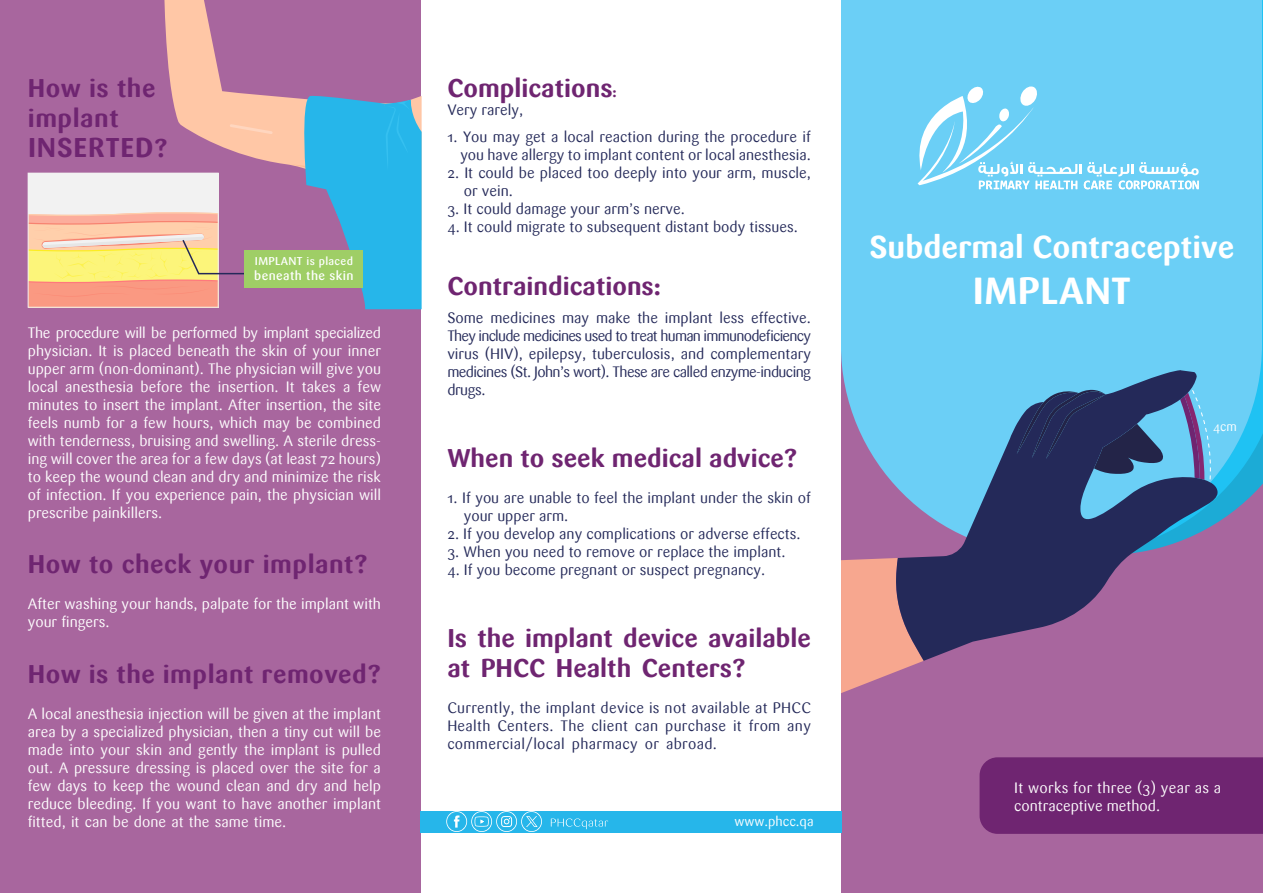
<style>
.page{position:relative;width:1263px;height:893px;background:#fff}
.page>*{position:absolute;margin:0;border:0;box-sizing:border-box;transform-origin:0 0}
.t1{font:700 37.5px "Sari";letter-spacing:.015em;color:#fff}
.t2{font:700 31.5px "Sari";color:#fff}
.t3{font:700 27px "Sari";letter-spacing:.035em;color:#6f2571}
.t4{font:700 25.5px/30px "Sari";color:#6f2571}
.t5{font:700 25.5px "Sari";letter-spacing:.02em;color:#6f2571}
.t6{font:15px/18px "Sari";color:#fff;text-align:justify}
.t7{font:15px/18px "Sari";color:#242959}
.t8{font:13.5px "Sari";color:#fff}
.t9{font:12.9px "Sari";color:#fff}
.t10{font:500 12.75px "Sari";letter-spacing:.03em;color:#fff}
.t11{font:500 11.25px "Sari";letter-spacing:.03em;color:#fff}
.s1{font-size:25.5px}
.s2{font-size:15px}
</style>
<div class="page">
<div style="left:0;top:0;width:421px;height:893px;background:#a8669e"></div>
<div style="left:842px;top:0;width:421px;height:893px;background:#a8669e"></div>
<svg style="left:841px;top:0;width:421px;height:555px;fill:#6bcff6"></svg>
<div style="left:421px;top:811px;width:421px;height:22px;background:#26b6ea"></div>
<svg style="left:841px;top:558px;width:82px;height:135px"></svg>
<svg style="left:896px;top:370px;width:321px;height:291px"></svg>
<svg style="left:1017px;top:390px;width:157px;height:86px"></svg>
<svg style="left:1180px;top:389px;width:33px;height:91px"></svg>
<svg style="left:910px;top:85px;width:289px;height:104px"></svg>
<div style="left:979px;top:757px;width:284px;height:77px;background:#6f2571"></div>
<svg style="left:164px;top:0;width:126px;height:173px"></svg>
<svg style="left:230px;top:124px;width:43px;height:10px"></svg>
<svg style="left:290px;top:95px;width:132px;height:214px"></svg>
<svg style="left:28px;top:173px;width:216px;height:135px"></svg>
<div style="left:244px;top:250px;width:119px;height:38px;background:#9fce66"></div>
<svg style="left:446px;top:811px;width:96px;height:21px"></svg>
<svg style="left:551px;top:818px;width:57px;height:11px"></svg>
<p class="t4" style="left:28px;top:74px;width:129px">How is the</p>
<p class="t5" style="left:28px;top:103px;width:92px">implant</p>
<p class="t3" style="left:28px;top:132px;width:141px">INSERTED<span class="s1">?</span></p>
<p class="t11" style="left:255px;top:255px;width:100px">IMPLANT is placed</p>
<p class="t10" style="left:254px;top:268px;width:101px">beneath the skin</p>
<p class="t6" style="left:28px;top:323px;width:355px">The procedure will be performed by implant specialized physician. It is placed beneath the skin of your inner upper arm (non-dominant). The physician will give you local anesthesia before the insertion. It takes a few minutes to insert the implant. After insertion, the site feels numb for a few hours, which may be combined with tenderness, bruising and swelling. A sterile dress&shy;ing will cover the area for a few days (at least 72 hours) to keep the wound clean and dry and minimize the risk of infection. If you experience pain, the physician will prescribe painkillers.</p>
<p class="t5" style="left:28px;top:549px;width:341px">How to check your implant?</p>
<p class="t6" style="left:28px;top:595px;width:355px">After washing your hands, palpate for the implant with your fingers.</p>
<p class="t5" style="left:28px;top:658px;width:355px">How is the implant removed?</p>
<p class="t6" style="left:28px;top:704px;width:355px">A local anesthesia injection will be given at the implant area by a specialized physician, then a tiny cut will be made into your skin and gently the implant is pulled out. A pressure dressing is placed over the site for a few days to keep the wound clean and dry and help reduce bleeding. If you want to have another implant fitted, it can be done at the same time.</p>
<p class="t4" style="left:447px;top:74px;width:171px">Complications<span class="s2">:</span></p>
<p class="t7" style="left:447px;top:101px;width:77px">Very rarely,</p>
<p class="t7" style="left:447px;top:128px;width:365px;text-align:right">1. You may get a local reaction during the procedure if you have allergy to implant content or local anesthesia.</p>
<p class="t7" style="left:464px;top:164px;width:349px;text-indent:-16px">2. It could be placed too deeply into your arm, muscle, or vein.</p>
<p class="t7" style="left:447px;top:200px;width:239px">3. It could damage your arm’s nerve.</p>
<p class="t7" style="left:447px;top:218px;width:352px">4. It could migrate to subsequent distant body tissues.</p>
<p class="t4" style="left:447px;top:272px;width:215px">Contraindications:</p>
<p class="t7" style="left:447px;top:308px;width:365px;text-align:justify">Some medicines may make the implant less effective.<br>They include medicines used to treat human immunodeficiency virus (HIV), epilepsy, tuberculosis, and complementary medicines (St. John’s wort). These are called enzyme-inducing drugs.</p>
<p class="t4" style="left:447px;top:443px;width:352px">When to seek medical advice?</p>
<p class="t7" style="left:464px;top:488px;width:349px;text-indent:-16px">1. If you are unable to feel the implant under the skin of your upper arm.</p>
<p class="t7" style="left:447px;top:524px;width:355px">2. If you develop any complications or adverse effects.</p>
<p class="t7" style="left:447px;top:542px;width:340px">3. When you need to remove or replace the implant.</p>
<p class="t7" style="left:447px;top:560px;width:319px">4. If you become pregnant or suspect pregnancy.</p>
<p class="t4" style="left:447px;top:623px;width:365px">Is the implant device available at PHCC Health Centers?</p>
<p class="t7" style="left:447px;top:698px;width:365px;text-align:justify">Currently, the implant device is not available at PHCC Health Centers. The client can purchase it from any commercial/local pharmacy or abroad.</p>
<p class="t8" style="left:734px;top:813px;width:81px">www.phcc.qa</p>
<p class="t2" style="left:869px;top:228px;width:366px">Subdermal Contraceptive</p>
<p class="t1" style="left:973px;top:269px;width:159px">IMPLANT</p>
<p class="t9" style="left:1213px;top:419px;width:25px">4cm</p>
<p class="t6" style="left:1014px;top:779px;width:208px">It works for three (3) year as a contraceptive method.</p>
</div>
